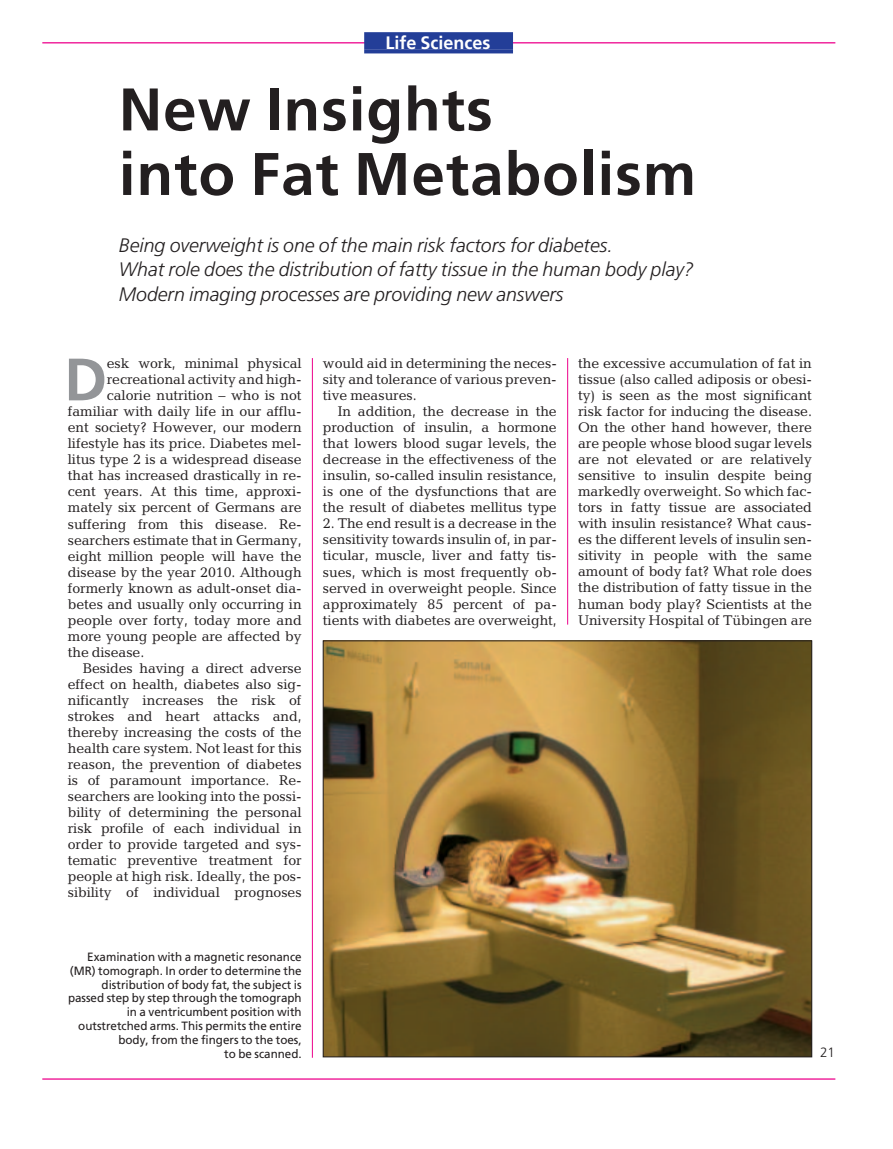
<style>
.page{position:relative;width:893px;height:1149px;background:#fff}
.page>*{position:absolute;margin:0;border:0;box-sizing:border-box;transform-origin:0 0}
.t1{font:700 60px/64.5px "Frutiger";letter-spacing:.015em;color:#231f20}
.t2{font:700 59.7px "Frutiger";color:#939598}
.t3{font:italic 300 19.5px/24.6px "Frutiger";color:#231f20}
.t4{font:700 18px "Frutiger";color:#fff}
.t5{font:14.1px/16px "Candida";letter-spacing:-.005em;color:#231f20;text-align:justify}
.t6{font:300 13.5px "Frutiger";color:#231f20}
.t7{font:12px/13.8px "Frutiger";color:#231f20;text-align:right}
</style>
<div class="page">
<hr style="left:42px;top:42px;width:793px;height:1px;background:#ed028c">
<hr style="left:42px;top:1078px;width:793px;height:1px;background:#ed028c">
<hr style="left:312px;top:358px;width:1px;height:699px;background:#ed028c">
<hr style="left:567px;top:358px;width:1px;height:266px;background:#ed028c">
<img style="left:325px;top:642px;width:485px;height:412px">
<div style="left:364px;top:32px;width:149px;height:17px;background:#233e98"></div>
<svg style="left:364px;top:49px;width:149px;height:4px"></svg>
<p class="t4" style="left:385px;top:36px;width:106px">Life Sciences</p>
<h1 class="t1" style="left:119px;top:82px;width:579px">New Insights<br>into Fat Metabolism</h1>
<h3 class="t3" style="left:119px;top:234px;width:576px">Being overweight is one of the main risk factors for diabetes.<br>What role does the distribution of fatty tissue in the human body play?<br>Modern imaging processes are providing new answers</h3>
<h2 class="t2" style="left:64px;top:355px;width:45px">D</h2>
<p class="t5" style="left:107px;top:357px;width:196px">esk work, minimal physical</p>
<p class="t5" style="left:107px;top:373px;width:196px">recreational activity and high-</p>
<p class="t5" style="left:107px;top:389px;width:196px">calorie nutrition – who is not</p>
<p class="t5" style="left:68px;top:405px;width:235px">familiar with daily life in our afflu-</p>
<p class="t5" style="left:68px;top:421px;width:235px">ent society? However, our modern</p>
<p class="t5" style="left:68px;top:437px;width:235px">lifestyle has its price. Diabetes mel-</p>
<p class="t5" style="left:68px;top:453px;width:235px">litus type 2 is a widespread disease</p>
<p class="t5" style="left:68px;top:469px;width:235px">that has increased drastically in re-</p>
<p class="t5" style="left:68px;top:485px;width:235px">cent years. At this time, approxi-</p>
<p class="t5" style="left:68px;top:501px;width:235px">mately six percent of Germans are</p>
<p class="t5" style="left:68px;top:517px;width:235px">suffering from this disease. Re-</p>
<p class="t5" style="left:68px;top:533px;width:235px">searchers estimate that in Germany,</p>
<p class="t5" style="left:68px;top:549px;width:235px">eight million people will have the</p>
<p class="t5" style="left:68px;top:565px;width:235px">disease by the year 2010. Although</p>
<p class="t5" style="left:68px;top:581px;width:235px">formerly known as adult-onset dia-</p>
<p class="t5" style="left:68px;top:597px;width:235px">betes and usually only occurring in</p>
<p class="t5" style="left:68px;top:613px;width:235px">people over forty, today more and</p>
<p class="t5" style="left:68px;top:629px;width:235px">more young people are affected by</p>
<p class="t5" style="left:68px;top:645px;width:78px">the disease.</p>
<p class="t5" style="left:83px;top:661px;width:220px">Besides having a direct adverse</p>
<p class="t5" style="left:68px;top:677px;width:235px">effect on health, diabetes also sig-</p>
<p class="t5" style="left:68px;top:693px;width:235px">nificantly increases the risk of</p>
<p class="t5" style="left:68px;top:709px;width:235px">strokes and heart attacks and,</p>
<p class="t5" style="left:68px;top:725px;width:235px">thereby increasing the costs of the</p>
<p class="t5" style="left:68px;top:741px;width:235px">health care system. Not least for this</p>
<p class="t5" style="left:68px;top:757px;width:235px">reason, the prevention of diabetes</p>
<p class="t5" style="left:68px;top:773px;width:235px">is of paramount importance. Re-</p>
<p class="t5" style="left:68px;top:789px;width:235px">searchers are looking into the possi-</p>
<p class="t5" style="left:68px;top:805px;width:235px">bility of determining the personal</p>
<p class="t5" style="left:68px;top:821px;width:235px">risk profile of each individual in</p>
<p class="t5" style="left:68px;top:837px;width:235px">order to provide targeted and sys-</p>
<p class="t5" style="left:68px;top:853px;width:235px">tematic preventive treatment for</p>
<p class="t5" style="left:68px;top:869px;width:235px">people at high risk. Ideally, the pos-</p>
<p class="t5" style="left:68px;top:885px;width:235px">sibility of individual prognoses</p>
<p class="t7" style="left:68px;top:950px;width:235px">Examination with a magnetic resonance (MR) tomograph. In order to determine the distribution of body fat, the subject is passed step by step through the tomograph in a ventricumbent position with outstretched arms. This permits the entire body, from the fingers to the toes,<br>to be scanned.</p>
<p class="t5" style="left:323px;top:357px;width:235px">would aid in determining the neces&shy;sity and tolerance of various preven&shy;tive measures.</p>
<p class="t5" style="left:323px;top:405px;width:235px;text-indent:15px">In addition, the decrease in the production of insulin, a hormone that lowers blood sugar levels, the decrease in the effectiveness of the insulin, so-called insulin resistance, is one of the dysfunctions that are the result of diabetes mellitus type</p>
<p class="t5" style="left:323px;top:517px;width:235px">2. The end result is a decrease in the sensitivity towards insulin of, in par&shy;ticular, muscle, liver and fatty tis&shy;sues, which is most frequently ob&shy;served in overweight people. Since approximately 85 percent of pa&shy;tients with diabetes are overweight,</p>
<p class="t5" style="left:578px;top:357px;width:235px">the excessive accumulation of fat in tissue (also called adiposis or obesi&shy;ty) is seen as the most significant risk factor for inducing the disease.<br>On the other hand however, there are people whose blood sugar levels are not elevated or are relatively sensitive to insulin despite being markedly overweight. So which fac&shy;tors in fatty tissue are associated with insulin resistance? What caus&shy;es the different levels of insulin sen&shy;sitivity in people with the same amount of body fat? What role does the distribution of fatty tissue in the human body play? Scientists at the University Hospital of Tübingen are</p>
<p class="t6" style="left:820px;top:1046px;width:16px">21</p>
</div>
